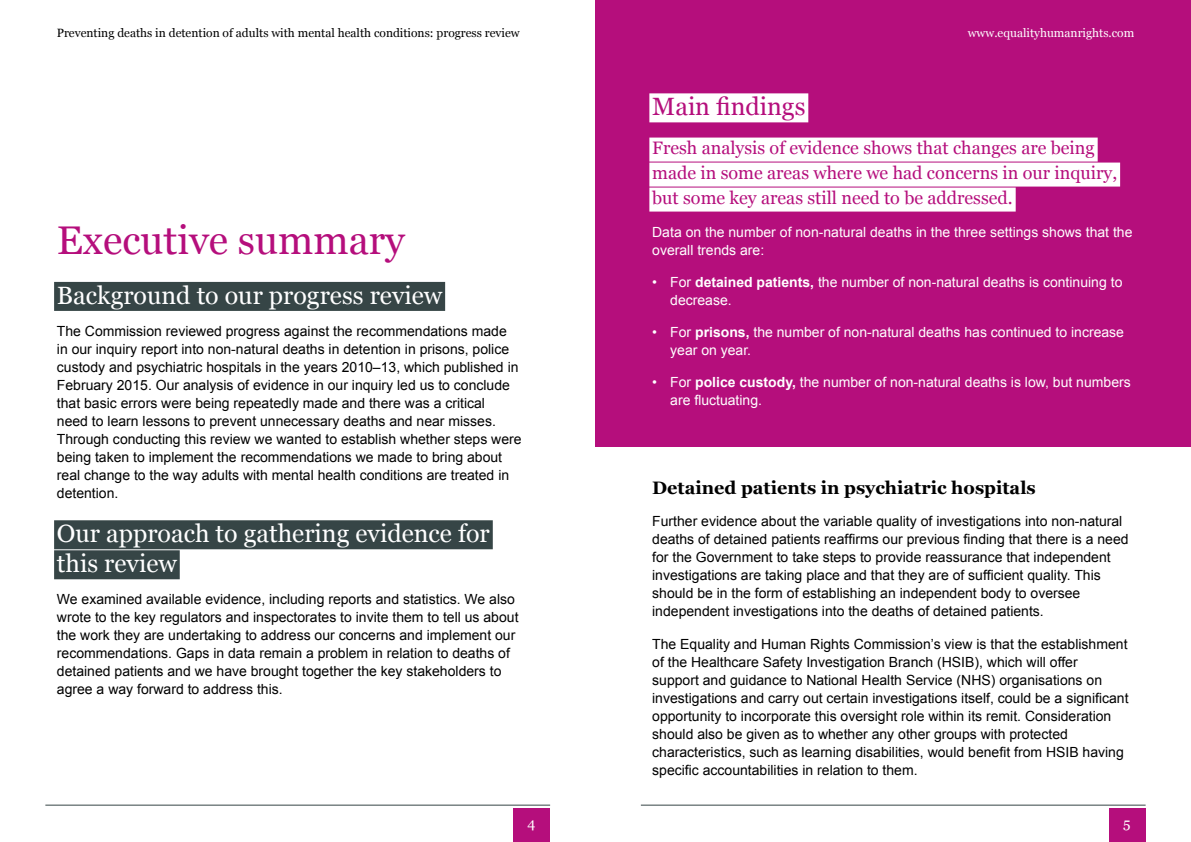
<style>
.page{position:relative;width:1191px;height:842px;background:#fff}
.page>*{position:absolute;margin:0;border:0;box-sizing:border-box;transform-origin:0 0}
.t1{font:40px "Georgia";color:#b50e7c}
.t2{font:25px/30px "Georgia";color:#fff}
.t3{font:25px "Georgia";color:#b50e7c}
.t4{font:18px/25px "Georgia";color:#b50e7c}
.t5{font:700 18px "Georgia";color:#000}
.t6{font:14px/18px "Arial";color:#000}
.t7{font:14px/18px "Arial";color:#fff}
.t8{font:14px "Georgia";color:#fff}
.t9{font:12px "Georgia";color:#000}
.t10{font:12px "Georgia";color:#fff}
.s1{font-weight:700}
</style>
<div class="page">
<hr style="left:45px;top:805px;width:505px;height:1px;background:#364546">
<hr style="left:641px;top:805px;width:504px;height:1px;background:#364546">
<div style="left:513px;top:809px;width:37px;height:33px;background:#b50e7c"></div>
<div style="left:1108px;top:809px;width:37px;height:33px;background:#b50e7c"></div>
<div style="left:595px;top:0;width:596px;height:446px;background:#b50e7c"></div>
<div style="left:54px;top:282px;width:391px;height:29px;background:#364546"></div>
<div style="left:54px;top:520px;width:439px;height:29px;background:#364546"></div>
<div style="left:54px;top:550px;width:126px;height:29px;background:#364546"></div>
<div style="left:649px;top:93px;width:159px;height:29px;background:#fff"></div>
<div style="left:649px;top:138px;width:448px;height:24px;background:#fff"></div>
<div style="left:649px;top:163px;width:471px;height:24px;background:#fff"></div>
<div style="left:649px;top:188px;width:366px;height:24px;background:#fff"></div>
<p class="t9" style="left:57px;top:25px;width:464px">Preventing deaths in detention of adults with mental health conditions: progress review</p>
<h1 class="t1" style="left:57px;top:211px;width:350px">Executive summary</h1>
<h2 class="t2" style="left:57px;top:279px;width:387px">Background to our progress review</h2>
<p class="t6" style="left:57px;top:322px;width:466px">The Commission reviewed progress against the recommendations made<br>in our inquiry report into non-natural deaths in detention in prisons, police custody and psychiatric hospitals in the years 2010–13, which published in February 2015. Our analysis of evidence in our inquiry led us to conclude that basic errors were being repeatedly made and there was a critical<br>need to learn lessons to prevent unnecessary deaths and near misses.<br>Through conducting this review we wanted to establish whether steps were being taken to implement the recommendations we made to bring about real change to the way adults with mental health conditions are treated in detention.</p>
<h2 class="t2" style="left:57px;top:517px;width:434px">Our approach to gathering evidence for this review</h2>
<p class="t6" style="left:57px;top:591px;width:463px">We examined available evidence, including reports and statistics. We also wrote to the key regulators and inspectorates to invite them to tell us about the work they are undertaking to address our concerns and implement our recommendations. Gaps in data remain a problem in relation to deaths of detained patients and we have brought together the key stakeholders to agree a way forward to address this.</p>
<p class="t10" style="left:967px;top:25px;width:168px">www.equalityhumanrights.com</p>
<h2 class="t3" style="left:652px;top:88px;width:155px">Main findings</h2>
<p class="t4" style="left:652px;top:135px;width:466px">Fresh analysis of evidence shows that changes are being made in some areas where we had concerns in our inquiry, but some key areas still need to be addressed.</p>
<p class="t7" style="left:652px;top:223px;width:482px">Data on the number of non-natural deaths in the three settings shows that the overall trends are:</p>
<p class="t7" style="left:670px;top:273px;width:454px;text-indent:-18px">• For <span class="s1">detained patients,</span> the number of non-natural deaths is continuing to decrease.</p>
<p class="t7" style="left:670px;top:323px;width:455px;text-indent:-18px">• For <span class="s1">prisons,</span> the number of non-natural deaths has continued to increase year on year.</p>
<p class="t7" style="left:670px;top:373px;width:462px;text-indent:-18px">• For <span class="s1">police custody,</span> the number of non-natural deaths is low, but numbers are fluctuating.</p>
<p class="t5" style="left:652px;top:474px;width:385px">Detained patients in psychiatric hospitals</p>
<p class="t6" style="left:652px;top:512px;width:478px">Further evidence about the variable quality of investigations into non-natural deaths of detained patients reaffirms our previous finding that there is a need for the Government to take steps to provide reassurance that independent investigations are taking place and that they are of sufficient quality. This should be in the form of establishing an independent body to oversee independent investigations into the deaths of detained patients.</p>
<p class="t6" style="left:652px;top:635px;width:478px">The Equality and Human Rights Commission’s view is that the establishment of the Healthcare Safety Investigation Branch (HSIB), which will offer<br>support and guidance to National Health Service (NHS) organisations on investigations and carry out certain investigations itself, could be a significant opportunity to incorporate this oversight role within its remit. Consideration should also be given as to whether any other groups with protected characteristics, such as learning disabilities, would benefit from HSIB having specific accountabilities in relation to them.</p>
<p class="t8" style="left:527px;top:813px;width:9px">4</p>
<p class="t8" style="left:1123px;top:813px;width:9px">5</p>
</div>
